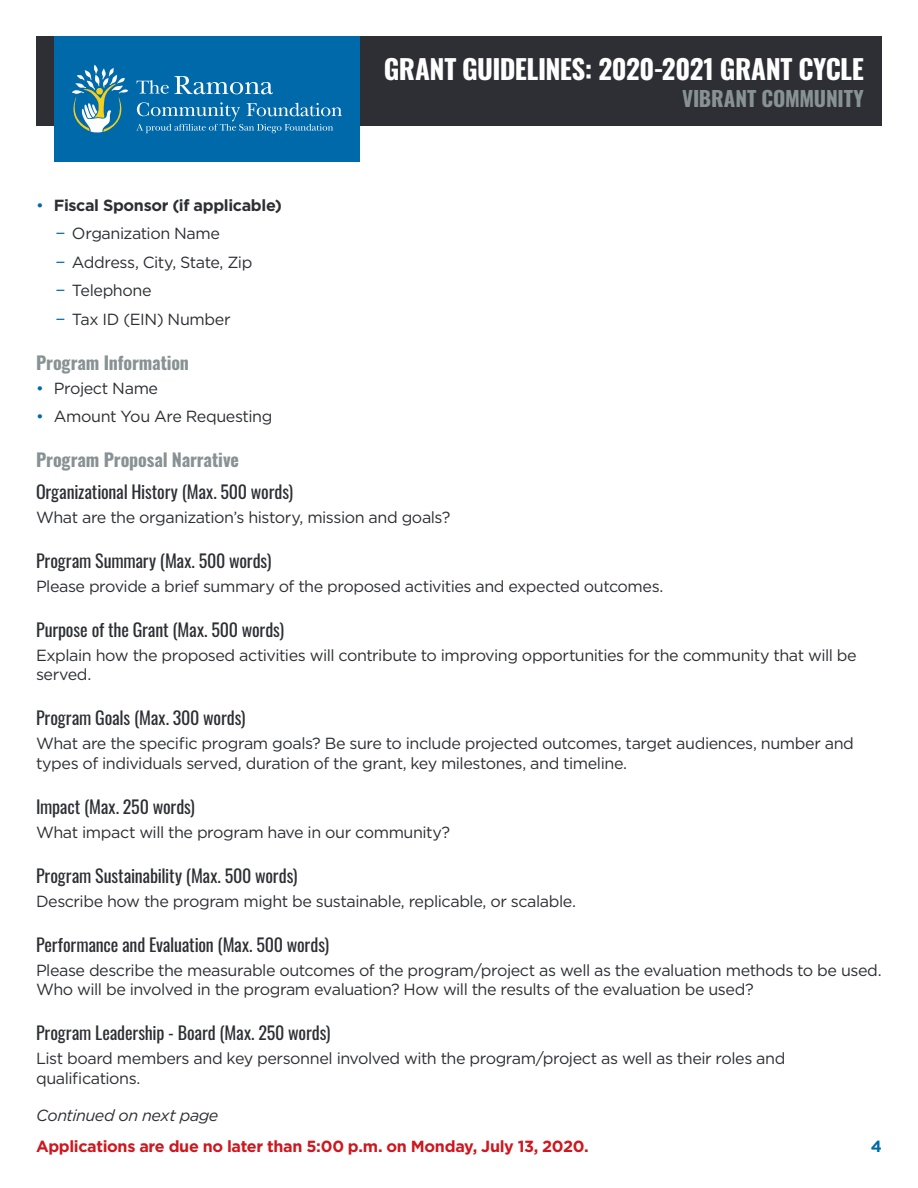
<style>
.page{position:relative;width:918px;height:1188px;background:#fff}
.page>*{position:absolute;margin:0;border:0;box-sizing:border-box;transform-origin:0 0}
.t1{font:700 27px "Oswald";letter-spacing:-.015em;color:#fff}
.t2{font:700 21px "Oswald";letter-spacing:-.005em;color:#889294}
.t3{font:18px "Oswald";letter-spacing:-.01em;color:#2d2f34}
.t4{font:700 18px "Oswald";letter-spacing:-.005em;color:#889294}
.t5{font:16.2px/28.5px "Gotham";letter-spacing:-.025em;color:#2d2f34}
.t6{font:700 16.2px "Gotham";letter-spacing:-.02em;color:#ce171e}
.t7{font:italic 16.2px "Gotham";letter-spacing:-.03em;color:#2d2f34}
.t8{font:700 16.2px "Gotham";color:#0069aa}
.s1{color:#0069aa}
.s2{font-weight:700}
</style>
<div class="page">
<div style="left:36px;top:36px;width:846px;height:89px;background:#2d2f34"></div>
<div style="left:54px;top:36px;width:306px;height:126px;background:#0069aa"></div>
<svg style="left:72px;top:65px;width:57px;height:68px"></svg>
<svg style="left:137px;top:76px;width:136px;height:18px"></svg>
<svg style="left:136px;top:102px;width:206px;height:31px"></svg>
<h1 class="t1" style="left:384px;top:55px;width:482px">GRANT GUIDELINES: 2020-2021 GRANT CYCLE</h1>
<p class="t2" style="left:682px;top:88px;width:183px">VIBRANT COMMUNITY</p>
<p class="t5" style="left:55px;top:191px;width:228px;text-indent:-19px"><span class="s1">•</span> <span class="s2">Fiscal Sponsor (if applicable) </span><span class="s1">−</span> Organization Name<br><span class="s1">−</span> Address, City, State, Zip<br><span class="s1">−</span> Telephone<br><span class="s1">−</span> Tax ID (EIN) Number</p>
<p class="t4" style="left:36px;top:353px;width:155px">Program Information</p>
<p class="t5" style="left:36px;top:374px;width:124px"><span class="s1">•</span> Project Name</p>
<p class="t5" style="left:36px;top:402px;width:238px"><span class="s1">•</span> Amount You Are Requesting</p>
<p class="t4" style="left:36px;top:451px;width:204px">Program Proposal Narrative</p>
<p class="t3" style="left:36px;top:476px;width:259px">Organizational History (Max. 500 words)</p>
<p class="t5" style="left:36px;top:503px;width:416px">What are the organization’s history, mission and goals?</p>
<p class="t3" style="left:36px;top:545px;width:237px">Program Summary (Max. 500 words)</p>
<p class="t5" style="left:36px;top:572px;width:629px">Please provide a brief summary of the proposed activities and expected outcomes.</p>
<p class="t3" style="left:36px;top:614px;width:250px">Purpose of the Grant (Max. 500 words)</p>
<p class="t5" style="left:36px;top:645px;width:822px;line-height:19.5px">Explain how the proposed activities will contribute to improving opportunities for the community that will be served.</p>
<p class="t3" style="left:36px;top:702px;width:211px">Program Goals (Max. 300 words)</p>
<p class="t5" style="left:36px;top:734px;width:820px;line-height:19.5px">What are the specific program goals? Be sure to include projected outcomes, target audiences, number and types of individuals served, duration of the grant, key milestones, and timeline.</p>
<p class="t3" style="left:36px;top:791px;width:160px">Impact (Max. 250 words)</p>
<p class="t5" style="left:36px;top:818px;width:416px">What impact will the program have in our community?</p>
<p class="t3" style="left:36px;top:860px;width:263px">Program Sustainability (Max. 500 words)</p>
<p class="t5" style="left:36px;top:887px;width:542px">Describe how the program might be sustainable, replicable, or scalable.</p>
<p class="t3" style="left:36px;top:929px;width:295px">Performance and Evaluation (Max. 500 words)</p>
<p class="t5" style="left:36px;top:960px;width:847px;line-height:19.5px">Please describe the measurable outcomes of the program/project as well as the evaluation methods to be used.<br>Who will be involved in the program evaluation? How will the results of the evaluation be used?</p>
<p class="t3" style="left:36px;top:1017px;width:296px">Program Leadership - Board (Max. 250 words)</p>
<p class="t5" style="left:36px;top:1049px;width:751px;line-height:19.5px">List board members and key personnel involved with the program/project as well as their roles and qualifications.</p>
<p class="t7" style="left:36px;top:1105px;width:184px">Continued on next page</p>
<p class="t6" style="left:36px;top:1136px;width:554px">Applications are due no later than 5:00 p.m. on Monday, July 13, 2020.</p>
<p class="t8" style="left:871px;top:1136px;width:13px">4</p>
</div>
